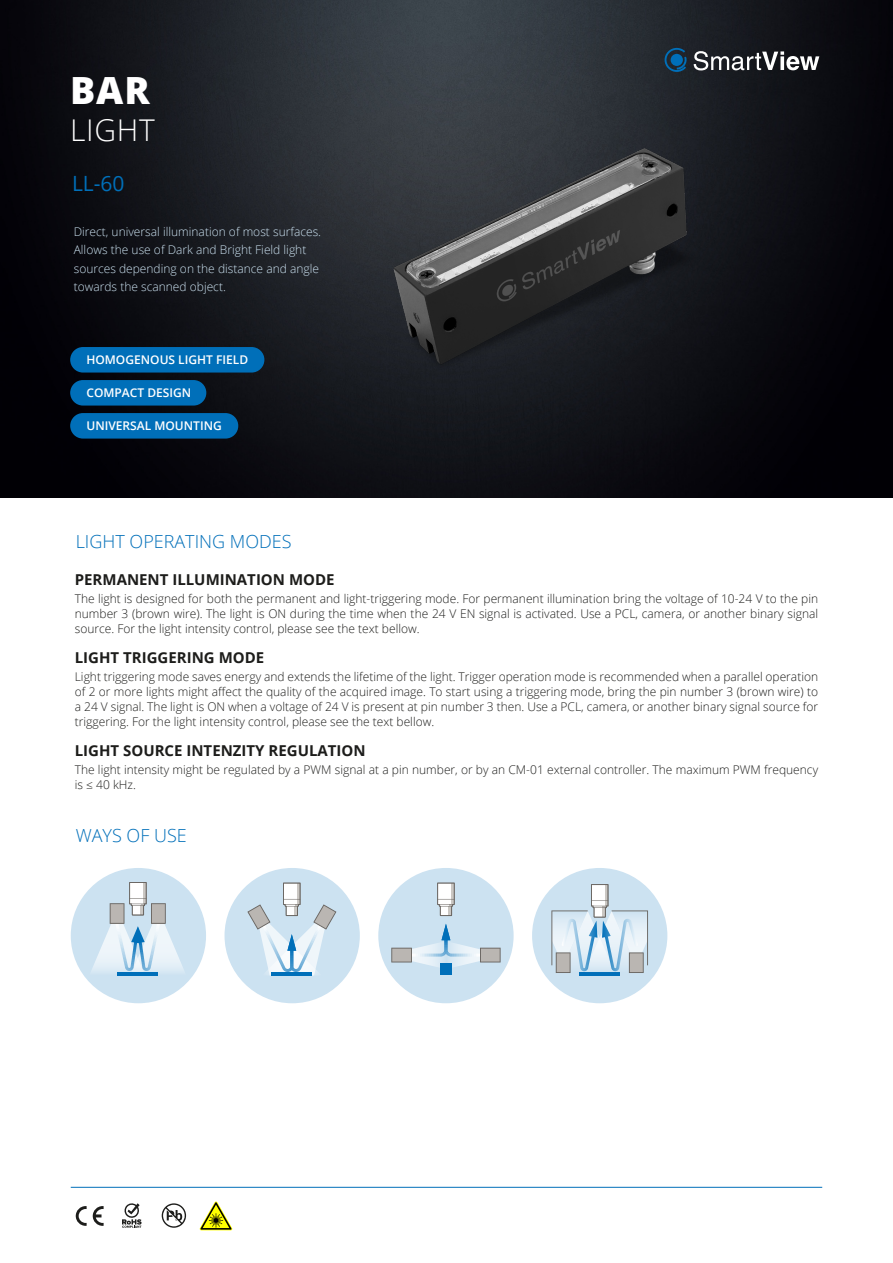
<style>
.page{position:relative;width:893px;height:1263px;background:#fff}
.page>*{position:absolute;margin:0;border:0;box-sizing:border-box;transform-origin:0 0}
.t1{font:800 37.5px "Open Sans";color:#fff}
.t2{font:300 30px "Open Sans";letter-spacing:.025em;color:#fff}
.t3{font:21px "Open Sans";color:#006fb9}
.t4{font:300 18px "Open Sans";color:#006fb9}
.t5{font:700 15px "Open Sans";color:#1d1d1b}
.t6{font:300 12px/15px "Open Sans";color:#1d1d1b;text-align:justify}
.t7{font:300 12px/18px "Open Sans";color:#cce2f1}
.t8{font:600 12px "Open Sans";color:#fff}
</style>
<div class="page">
<img style="left:0;top:0;width:893px;height:497px">
<svg style="left:200px;top:1201px;width:32px;height:29px"></svg>
<svg style="left:76px;top:1206px;width:11px;height:20px"></svg>
<svg style="left:93px;top:1206px;width:11px;height:20px"></svg>
<svg style="left:122px;top:1203px;width:20px;height:25px"></svg>
<svg style="left:162px;top:1203px;width:24px;height:25px"></svg>
<svg style="left:694px;top:51px;width:125px;height:19px"></svg>
<svg style="left:665px;top:48px;width:21px;height:24px"></svg>
<hr style="left:71px;top:1187px;width:751px;height:1px;background:#006fb9">
<div style="left:70px;top:347px;width:194px;height:26px;background:#006fb9;border-radius:13px"></div>
<div style="left:70px;top:380px;width:136px;height:26px;background:#006fb9;border-radius:13px"></div>
<div style="left:70px;top:413px;width:168px;height:26px;background:#006fb9;border-radius:13px"></div>
<div style="left:71px;top:868px;width:135px;height:135px;background:#cce2f1;border-radius:50%"></div>
<svg style="left:91px;top:882px;width:93px;height:93px"></svg>
<div style="left:378px;top:868px;width:136px;height:135px;background:#cce2f1;border-radius:50%"></div>
<svg style="left:437px;top:882px;width:18px;height:34px"></svg>
<div style="left:440px;top:963px;width:12px;height:12px;background:#006fb9"></div>
<svg style="left:391px;top:924px;width:110px;height:43px"></svg>
<div style="left:225px;top:868px;width:135px;height:135px;background:#cce2f1;border-radius:50%"></div>
<svg style="left:247px;top:882px;width:89px;height:93px"></svg>
<div style="left:532px;top:868px;width:135px;height:135px;background:#cce2f1;border-radius:50%"></div>
<hr style="left:579px;top:972px;width:41px;height:3px;background:#006fb9">
<svg style="left:551px;top:884px;width:97px;height:89px"></svg>
<img style="left:373px;top:130px;width:382px;height:331px">
<h1 class="t1" style="left:70px;top:62px;width:81px">BAR</h1>
<h2 class="t2" style="left:70px;top:110px;width:86px">LIGHT</h2>
<h3 class="t3" style="left:72px;top:169px;width:54px">LL-60</h3>
<p class="t7" style="left:74px;top:223px;width:249px">Direct, universal illumination of most surfaces.<br>Allows the use of Dark and Bright Field light sources depending on the distance and angle towards the scanned object.</p>
<p class="t8" style="left:86px;top:352px;width:163px">HOMOGENOUS LIGHT FIELD</p>
<p class="t8" style="left:86px;top:385px;width:106px">COMPACT DESIGN</p>
<p class="t8" style="left:86px;top:418px;width:137px">UNIVERSAL MOUNTING</p>
<h3 class="t4" style="left:76px;top:529px;width:217px">LIGHT OPERATING MODES</h3>
<p class="t5" style="left:75px;top:569px;width:261px">PERMANENT ILLUMINATION MODE</p>
<p class="t6" style="left:75px;top:591px;width:745px">The light is designed for both the permanent and light-triggering mode. For permanent illumination bring the voltage of 10-24 V to the pin number 3 (brown wire). The light is ON during the time when the 24 V EN signal is activated. Use a PCL, camera, or another binary signal source. For the light intensity control, please see the text bellow.</p>
<p class="t5" style="left:75px;top:647px;width:191px">LIGHT TRIGGERING MODE</p>
<p class="t6" style="left:75px;top:669px;width:745px">Light triggering mode saves energy and extends the lifetime of the light. Trigger operation mode is recommended when a parallel operation of 2 or more lights might affect the quality of the acquired image. To start using a triggering mode, bring the pin number 3 (brown wire) to a 24 V signal. The light is ON when a voltage of 24 V is present at pin number 3 then. Use a PCL, camera, or another binary signal source for triggering. For the light intensity control, please see the text bellow.</p>
<p class="t5" style="left:75px;top:740px;width:292px">LIGHT SOURCE INTENZITY REGULATION</p>
<p class="t6" style="left:75px;top:762px;width:745px">The light intensity might be regulated by a PWM signal at a pin number, or by an CM-01 external controller. The maximum PWM frequency is ≤ 40 kHz.</p>
<h3 class="t4" style="left:76px;top:823px;width:113px">WAYS OF USE</h3>
</div>
